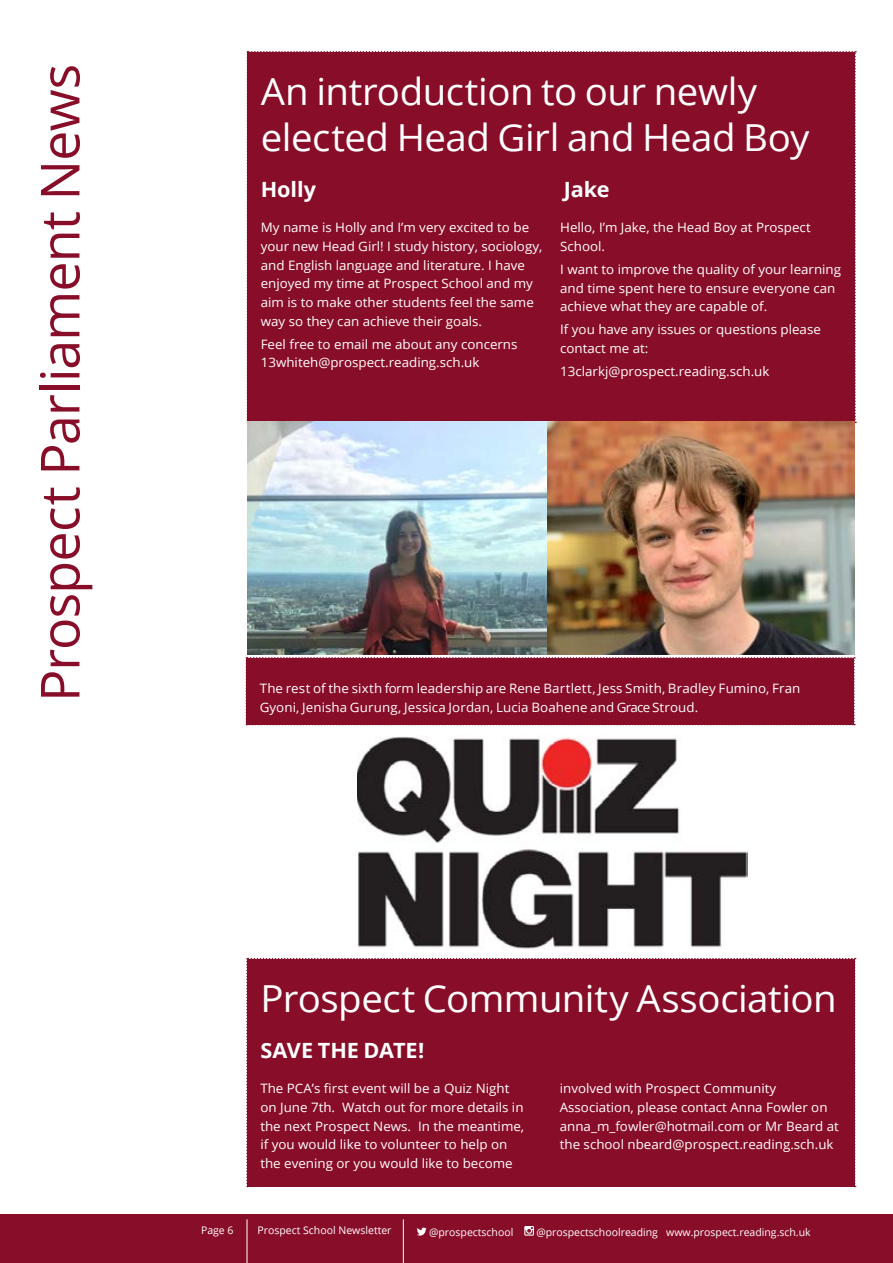
<style>
.page{position:relative;width:893px;height:1263px;background:#fff}
.page>*{position:absolute;margin:0;border:0;box-sizing:border-box;transform-origin:0 0}
.t1{font:53.85px "Open Sans";letter-spacing:-.015em;color:#880d28}
.t2{font:37.2px/45.9px "Open Sans";letter-spacing:-.015em;color:#fff}
.t3{font:700 21px "Open Sans";letter-spacing:-.005em;color:#fff}
.t4{font:12.9px/18.8px "Open Sans";color:#fff}
.t5{font:10.5px "Open Sans";color:#fff}
.s1{font-style:inherit}
</style>
<div class="page">
<div style="left:0;top:1214px;width:893px;height:49px;background:#880d28"></div>
<svg style="left:417px;top:1227px;width:10px;height:8px"></svg>
<svg style="left:524px;top:1226px;width:10px;height:9px"></svg>
<hr style="left:247px;top:1219px;width:1px;height:44px;background:#fff">
<hr style="left:403px;top:1219px;width:1px;height:44px;background:#fff">
<div style="left:247px;top:51px;width:609px;height:372px;background:#880d28"></div>
<img style="left:248px;top:422px;width:299px;height:233px">
<img style="left:547px;top:422px;width:308px;height:233px">
<div style="left:246px;top:657px;width:609px;height:68px;background:#880d28"></div>
<div style="left:246px;top:958px;width:610px;height:229px;background:#880d28"></div>
<img style="left:357px;top:736px;width:390px;height:213px">
<h1 class="t1" style="left:23px;top:702px;width:640px;rotate:-90deg">Prospect Parliament News</h1>
<h2 class="t2" style="left:261px;top:68px;width:550px">An introduction to our newly elected Head Girl and Head Boy</h2>
<h3 class="t3" style="left:261px;top:175px;width:57px">Holly</h3>
<h3 class="t3" style="left:564px;top:175px;width:47px">Jake</h3>
<p class="t4" style="left:261px;top:218px;width:283px">My name is Holly and I’m very excited to be your new Head Girl! I study history, sociology, and English language and literature. I have enjoyed my time at Prospect School and my aim is to make other students feel the same way so they can achieve their goals.</p>
<p class="t4" style="left:261px;top:334px;width:258px">Feel free to email me about any concerns<br>13whiteh@prospect.reading.sch.uk</p>
<p class="t4" style="left:560px;top:218px;width:252px">Hello, I’m Jake, the Head Boy at Prospect<br>School.</p>
<p class="t4" style="left:560px;top:259px;width:282px">I want to improve the quality of your learning and time spent here to ensure everyone can achieve what they are capable of.</p>
<p class="t4" style="left:560px;top:320px;width:262px">If you have any issues or questions please contact me at:</p>
<p class="t4" style="left:560px;top:361px;width:211px">13clarkj@prospect.reading.sch.uk</p>
<p class="t4" style="left:260px;top:678px;width:542px">The rest of the sixth f<span class="s1">or</span>m leadership are Rene Bartlett, Jess Smith, Bradley Fumino, Fran<br>Gyoni, Jenisha Gurung, Jessica Jordan, Lucia Boahene and <span class="s1">Grace</span> Stroud.</p>
<h2 class="t2" style="left:260px;top:975px;width:578px">Prospect Community Association</h2>
<h3 class="t3" style="left:260px;top:1036px;width:165px">SAVE THE DATE!</h3>
<p class="t4" style="left:260px;top:1079px;width:265px">The PCA’s first event will be a Quiz Night on June 7th. Watch out for more details in the next Prospect News. In the meantime, if you would like to volunteer to help on the evening or you would like to become</p>
<p class="t4" style="left:560px;top:1079px;width:281px">involved with Prospect Community Association, please contact Anna Fowler on anna_m_fowler@hotmail.com or Mr Beard at the school nbeard@prospect.reading.sch.uk</p>
<p class="t5" style="left:201px;top:1223px;width:34px">Page 6</p>
<p class="t5" style="left:257px;top:1223px;width:136px">Prospect School Newsletter</p>
<p class="t5" style="left:429px;top:1224px;width:86px">@prospectschool</p>
<p class="t5" style="left:536px;top:1224px;width:276px">@prospectschoolreading www.prospect.reading.sch.uk</p>
</div>
